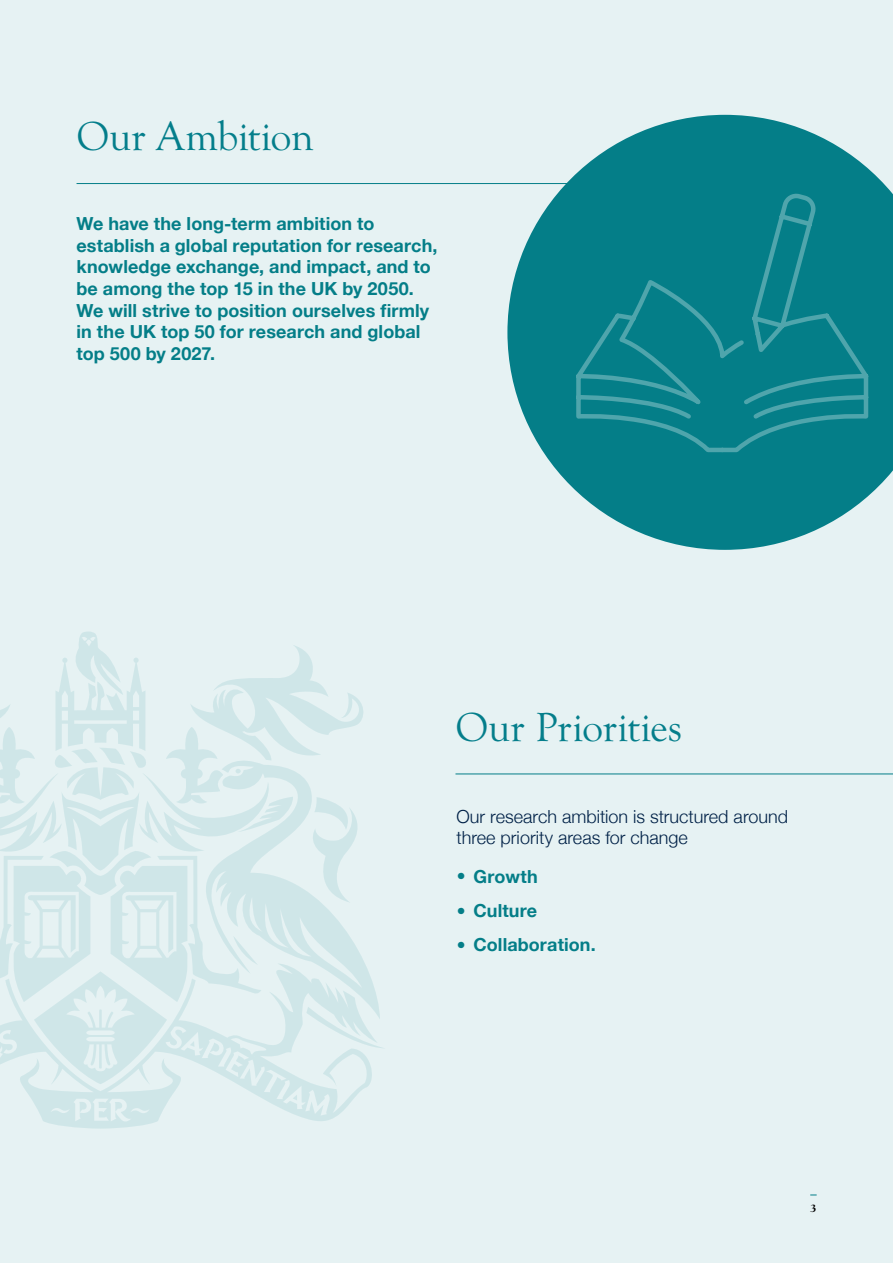
<style>
.page{position:relative;width:893px;height:1263px;background:#e6f2f3}
.page>*{position:absolute;margin:0;border:0;box-sizing:border-box;transform-origin:0 0}
.t1{font:42px "Goudy Old Sty";letter-spacing:-.01em;color:#047e8b}
.t2{font:700 18px/21.6px "Helvetica Neue";letter-spacing:.005em;color:#047e88}
.t3{font:300 18px/21.6px "Helvetica Neue";color:#002147}
.t4{font:700 expanded 12px "Goudy Old Sty";color:#000}
.s1{font-weight:500;font-size:15px}
</style>
<div class="page">
<svg style="left:507px;top:115px;width:386px;height:435px;fill:#047e88"></svg>
<svg style="left:572px;top:189px;width:300px;height:265px;background:#0b818b"></svg>
<hr style="left:77px;top:183px;width:704px;height:1px;background:#047e88">
<hr style="left:455px;top:773px;width:438px;height:1px;background:#047e88">
<svg style="left:22px;top:1084px;width:348px;height:45px"></svg>
<svg style="left:293px;top:1094px;width:4px;height:6px"></svg>
<svg style="left:79px;top:1102px;width:9px;height:10px"></svg>
<svg style="left:115px;top:1102px;width:9px;height:10px"></svg>
<svg style="left:0;top:631px;width:382px;height:453px"></svg>
<svg style="left:198px;top:755px;width:182px;height:264px"></svg>
<p class="t1" style="left:77px;top:113px;width:239px">Our Ambition</p>
<p class="t2" style="left:77px;top:213px;width:362px">We have the long-term ambition to establish a global reputation for research, knowledge exchange, and impact, and to be among the top 15 in the UK by 2050.<br>We will strive to position ourselves firmly in the UK top 50 for research and global top 500 by 2027.</p>
<p class="t1" style="left:455px;top:704px;width:228px">Our Priorities</p>
<p class="t3" style="left:457px;top:804px;width:333px">Our research ambition is structured around three priority areas for change</p>
<p class="t2" style="left:457px;top:866px;width:83px"><span class="s1">●</span> Growth</p>
<p class="t2" style="left:457px;top:900px;width:82px"><span class="s1">●</span> Culture</p>
<p class="t2" style="left:457px;top:935px;width:141px"><span class="s1">●</span> Collaboration.</p>
<p class="t4" style="left:810px;top:1201px;width:8px">3</p>
</div>
